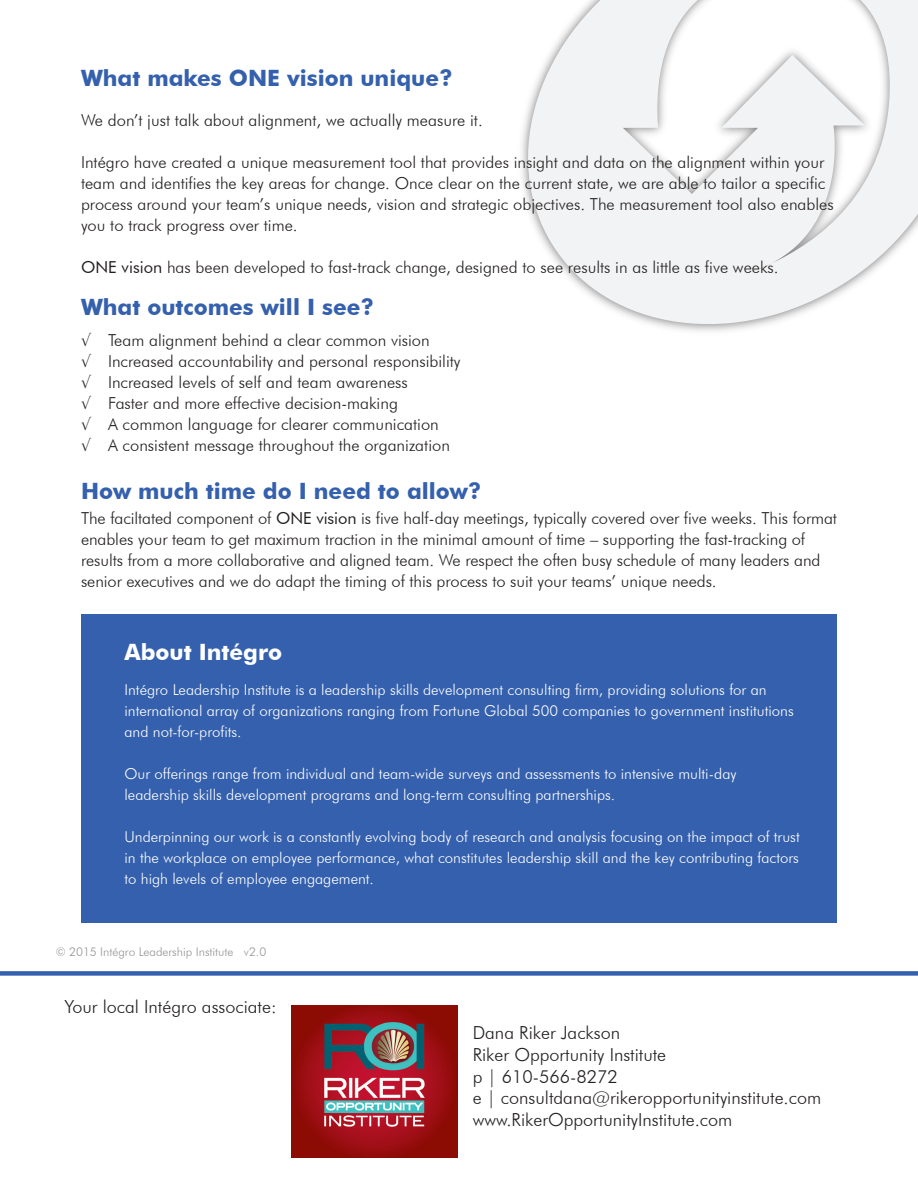
<style>
.page{position:relative;width:918px;height:1188px;background:#fff}
.page>*{position:absolute;margin:0;border:0;box-sizing:border-box;transform-origin:0 0}
.main_header{font:700 22.5px "Futura BT";color:#3460ad}
.Subhead{font:700 22.5px "Futura BT";color:#fff}
.t1{font:300 18px "Futura BT";color:#231f20}
.main_body_text{font:300 16.5px/21px "Futura BT";color:#231f20}
.t2{font:300 15px/21px "Futura BT";color:#fff}
.t3{font:300 12px "Futura BT";color:#939598}
.s1{font-weight:400}
</style>
<div class="page">
<div style="left:0;top:971px;width:918px;height:5px;background:#3460ad"></div>
<div style="left:81px;top:614px;width:756px;height:308px;background:#3460ad"></div>
<svg style="left:521px;top:0;width:397px;height:332px;fill:#f2f3f4"></svg>
<img style="left:291px;top:1006px;width:166px;height:151px">
<p class="main_header" style="left:81px;top:65px;width:373px">What makes ONE vision unique?</p>
<p class="main_body_text" style="left:81px;top:109px;width:403px">We don’t just talk about alignment, we actually measure it.</p>
<p class="main_body_text" style="left:81px;top:151px;width:754px">Intégro have created a unique measurement tool that provides insight and data on the alignment within your team and identifies the key areas for change. Once clear on the current state, we are able to tailor a specific process around your team’s unique needs, vision and strategic objectives. The measurement tool also enables you to track progress over time.</p>
<p class="main_body_text" style="left:81px;top:256px;width:699px"><span class="s1">ONE vision</span> has been developed to fast-track change, designed to see results in as little as five weeks.</p>
<p class="main_header" style="left:81px;top:293px;width:295px">What outcomes will I see?</p>
<p class="main_body_text" style="left:81px;top:330px;width:350px">√ Team alignment behind a clear common vision</p>
<p class="main_body_text" style="left:81px;top:351px;width:381px">√ Increased accountability and personal responsibility</p>
<p class="main_body_text" style="left:81px;top:372px;width:328px">√ Increased levels of self and team awareness</p>
<p class="main_body_text" style="left:81px;top:393px;width:318px">√ Faster and more effective decision-making</p>
<p class="main_body_text" style="left:81px;top:414px;width:359px">√ A common language for clearer communication</p>
<p class="main_body_text" style="left:81px;top:435px;width:370px">√ A consistent message throughout the organization</p>
<p class="main_header" style="left:81px;top:477px;width:402px">How much time do I need to allow?</p>
<p class="main_body_text" style="left:81px;top:508px;width:758px">The faciltated component of <span class="s1">ONE vision</span> is five half-day meetings, typically covered over five weeks. This format enables your team to get maximum traction in the minimal amount of time – supporting the fast-tracking of results from a more collaborative and aligned team. We respect the often busy schedule of many leaders and senior executives and we do adapt the timing of this process to suit your teams’ unique needs.</p>
<p class="Subhead" style="left:124px;top:639px;width:159px">About Intégro</p>
<p class="t2" style="left:124px;top:679px;width:671px">Intégro Leadership Institute is a leadership skills development consulting firm, providing solutions for an international array of organizations ranging from Fortune Global 500 companies to government institutions and not-for-profits.</p>
<p class="t2" style="left:124px;top:763px;width:614px">Our offerings range from individual and team-wide surveys and assessments to intensive multi-day leadership skills development programs and long-term consulting partnerships.</p>
<p class="t2" style="left:124px;top:826px;width:677px;text-align:justify">Underpinning our work is a constantly evolving body of research and analysis focusing on the impact of trust in the workplace on employee performance, what constitutes leadership skill and the key contributing factors to high levels of employee engagement.</p>
<p class="t3" style="left:56px;top:944px;width:212px">© 2015 Intégro Leadership Institute v2.0</p>
<p class="t1" style="left:64px;top:995px;width:214px">Your local Intégro associate:</p>
<p class="t1" style="left:473px;top:1022px;width:149px">Dana Riker Jackson</p>
<p class="t1" style="left:473px;top:1044px;width:195px">Riker Opportunity Institute</p>
<p class="t1" style="left:473px;top:1065px;width:147px">p | 610-566-8272</p>
<p class="t1" style="left:473px;top:1087px;width:350px">e | consultdana@rikeropportunityinstitute.com</p>
<p class="t1" style="left:473px;top:1108px;width:261px">www.RikerOpportunityInstitute.com</p>
</div>
